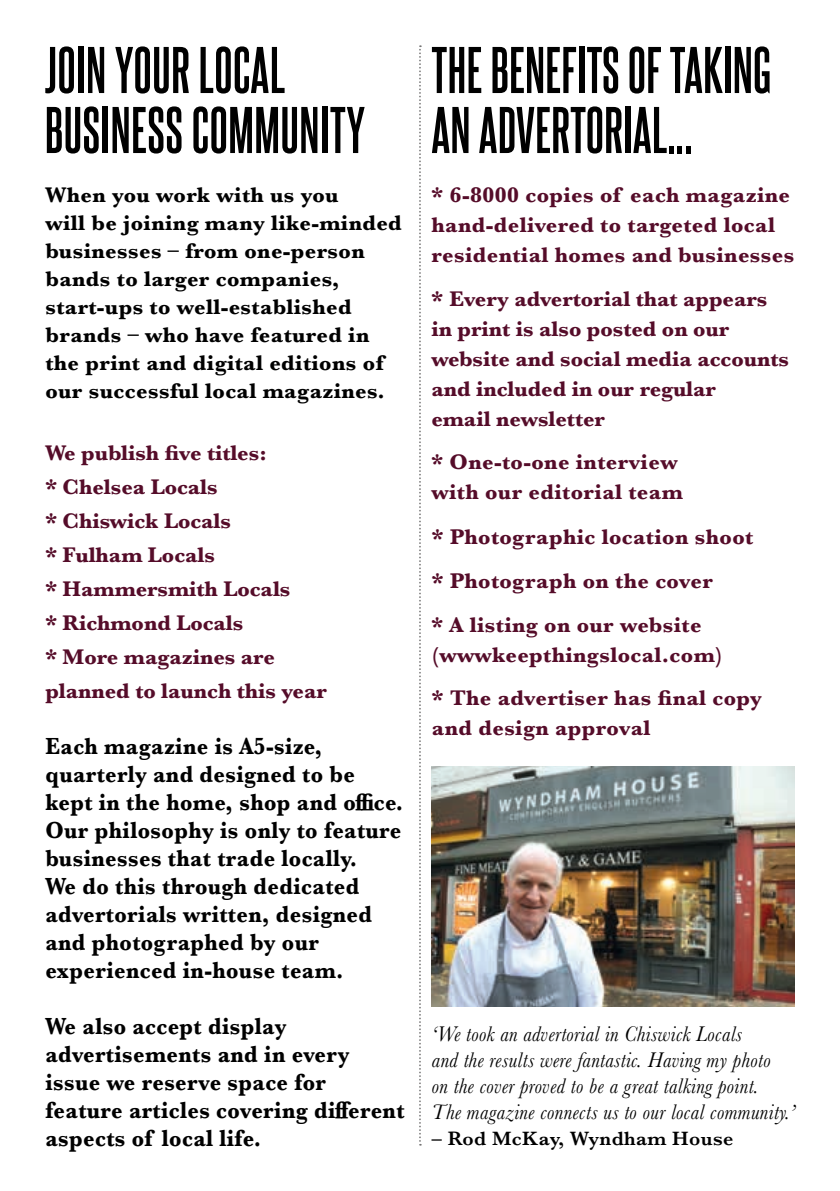
<style>
.page{position:relative;width:840px;height:1191px;background:#fff}
.page>*{position:absolute;margin:0;border:0;box-sizing:border-box;transform-origin:0 0}
.t1{font:700 56px/60px "Steelfish Rg";letter-spacing:.005em;color:#000}
.t2{font:700 24.2px/28px "Baskerville";letter-spacing:.02em;color:#000;scale:.91 1}
.t3{font:700 22px/30px "Baskerville";letter-spacing:.02em;color:#550c29}
.t4{font:700 22px/34px "Baskerville";color:#550c29}
.t5{font:700 22px/28px "Baskerville";letter-spacing:.02em;color:#000}
.t6{font:italic 22px/26px "Baskerville";letter-spacing:.02em;color:#000;scale:.91 1}
.t7{font:600 20px "Baskerville";letter-spacing:.02em;color:#000}
</style>
<div class="page">
<img style="left:431px;top:766px;width:363px;height:240px">
<svg style="left:419px;top:45px;width:2px;height:1100px"></svg>
<h1 class="t1" style="left:45px;top:39px;width:321px">JOIN YOUR LOCAL<br>BUSINESS COMMUNITY</h1>
<p class="t5" style="left:45px;top:181px;width:358px">When you work with us you<br>will be joining many like-minded businesses – from one-person bands to larger companies, start-ups to well-established brands – who have featured in the print and digital editions of our successful local magazines.</p>
<p class="t4" style="left:45px;top:436px;width:283px">We publish five titles:<br>* Chelsea Locals<br>* Chiswick Locals<br>* Fulham Locals<br>* Hammersmith Locals<br>* Richmond Locals<br>* More magazines are planned to launch this year</p>
<p class="t2" style="left:45px;top:732px;width:394px">Each magazine is A5-size, quarterly and designed to be kept in the home, shop and office.<br>Our philosophy is only to feature businesses that trade locally.<br>We do this through dedicated advertorials written, designed and photographed by our experienced in-house team.</p>
<p class="t2" style="left:45px;top:1012px;width:396px">We also accept display advertisements and in every issue we reserve space for feature articles covering different aspects of local life.</p>
<h1 class="t1" style="left:431px;top:39px;width:341px">THE BENEFITS OF TAKING<br>AN ADVERTORIAL...</h1>
<p class="t3" style="left:431px;top:180px;width:364px">* 6-8000 copies of each magazine hand-delivered to targeted local residential homes and businesses</p>
<p class="t4" style="left:431px;top:284px;width:359px;line-height:30px">* Every advertorial that appears in print is also posted on our website and social media accounts and included in our regular<br>email newsletter</p>
<p class="t3" style="left:431px;top:447px;width:252px">* One-to-one interview with our editorial team</p>
<p class="t3" style="left:431px;top:515px;width:323px;line-height:44px">* Photographic location shoot * Photograph on the cover<br>* A listing on our website</p>
<p class="t3" style="left:431px;top:633px;width:332px;line-height:43.6px">(wwwkeepthingslocal.com)<br>* The advertiser has final copy</p>
<p class="t3" style="left:431px;top:713px;width:220px">and design approval</p>
<p class="t6" style="left:431px;top:1020px;width:400px">‘We took an advertorial in Chiswick Locals<br>and the results were fantastic. Having my photo<br>on the cover proved to be a great talking point.<br>The magazine connects us to our local community.’</p>
<p class="t7" style="left:431px;top:1124px;width:303px">– Rod McKay, Wyndham House</p>
</div>
